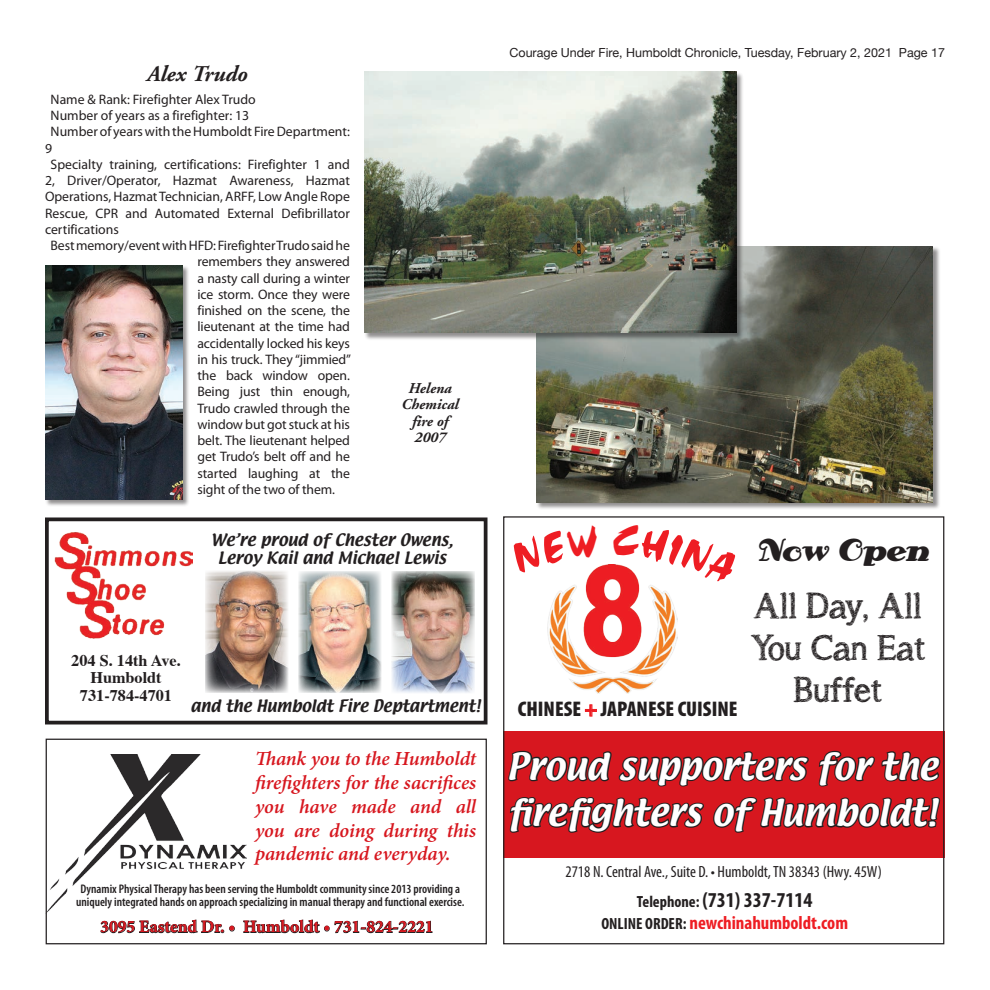
<style>
.page{position:relative;width:990px;height:990px;background:#fff}
.page>*{position:absolute;margin:0;border:0;box-sizing:border-box;transform-origin:0 0}
.t1{font:35px/42px "asongforjennifer";color:#231f20;text-align:center}
.t2{font:32.5px/46.2px "Textile";color:#fff}
.t3{font:31.25px "Antsy Pants";color:#231f20}
.t4{font:italic 700 22.5px "Adobe Garamond";color:#231f20}
.t5{font:900 condensed 21.25px "Myriad Pro";color:#231f20}
.t6{font:700 condensed 21.25px "Myriad Pro";color:#231f20}
.t7{font:italic 600 20px/23.8px "Minion Pro";letter-spacing:-.005em;color:#d7171f;text-align:justify}
.t8{font:700 condensed 18.75px "Myriad Pro";color:#ee1d23}
.t9{font:700 17.5px "Minion Pro";color:#d7171f}
.t10{font:condensed 16.25px "Myriad Pro";color:#231f20}
.t11{font:700 16.25px/17.5px "Times";color:#231f20;text-align:center}
.t12{font:15px/18px "Textile";color:#231f20;text-align:center}
.t13{font:italic 700 15px/16.2px "Adobe Garamond";color:#231f20;text-align:center}
.t14{font:13.75px "Myriad Pro";letter-spacing:-.01em;color:#231f20}
.t15{font:600 condensed 12.5px/13.8px "Myriad Pro";color:#231f20;text-align:center}
.t16{font:12.5px "Helvetica Neue";color:#231f20}
.s1{color:#ee1d23}
.s2{font-size:16.25px}
.s3{font-size:16.25px;color:#231f20}
</style>
<div class="page">
<div style="left:503px;top:732px;width:441px;height:126px;background:#d7171f"></div>
<svg style="left:585px;top:704px;width:12px;height:13px"></svg>
<img style="left:559px;top:564px;width:119px;height:129px">
<svg style="left:508px;top:750px;width:433px;height:83px"></svg>
<svg style="left:100px;top:920px;width:124px;height:13px"></svg>
<svg style="left:230px;top:926px;width:4px;height:5px"></svg>
<svg style="left:243px;top:920px;width:190px;height:13px"></svg>
<img style="left:45px;top:755px;width:202px;height:158px">
<div style="left:46px;top:739px;width:441px;height:205px;border:1px solid #231f20"></div>
<div style="left:45px;top:518px;width:443px;height:206px;border:4px solid #231f20"></div>
<img style="left:54px;top:532px;width:138px;height:107px">
<img style="left:205px;top:571px;width:83px;height:122px">
<img style="left:299px;top:571px;width:82px;height:122px">
<img style="left:392px;top:571px;width:83px;height:123px">
<div style="left:45px;top:266px;width:145px;height:241px;background:#231f20;opacity:.5"></div>
<img style="left:45px;top:266px;width:137px;height:234px">
<div style="left:536px;top:247px;width:404px;height:263px;background:#231f20;opacity:.5"></div>
<img style="left:536px;top:247px;width:397px;height:256px">
<div style="left:365px;top:72px;width:379px;height:268px;background:#231f20;opacity:.5"></div>
<img style="left:365px;top:72px;width:371px;height:261px">
<svg style="left:507px;top:516px;width:95px;height:147px"></svg>
<svg style="left:609px;top:517px;width:131px;height:70px"></svg>
<h3 class="t4" style="left:147px;top:61px;width:102px">Alex Trudo</h3>
<p class="t14" style="left:51px;top:91px;width:207px">Name &amp; Rank: Firefighter Alex Trudo</p>
<p class="t14" style="left:51px;top:107px;width:200px">Number of years as a firefighter: 13</p>
<p class="t14" style="left:51px;top:123px;width:301px">Number of years with the Humboldt Fire Department:</p>
<p class="t14" style="left:45px;top:139px;width:9px">9</p>
<p class="t14" style="left:51px;top:156px;width:301px">Specialty training, certifications: Firefighter 1 and</p>
<p class="t14" style="left:45px;top:172px;width:306px">2, Driver/Operator, Hazmat Awareness, Hazmat</p>
<p class="t14" style="left:45px;top:188px;width:306px">Operations, Hazmat Technician, ARFF, Low Angle Rope</p>
<p class="t14" style="left:45px;top:204px;width:306px">Rescue, CPR and Automated External Defibrillator</p>
<p class="t14" style="left:45px;top:221px;width:75px">certifications</p>
<p class="t14" style="left:51px;top:237px;width:301px">Best memory/event with HFD: Firefighter Trudo said he</p>
<p class="t14" style="left:198px;top:253px;width:154px">remembers they answered</p>
<p class="t14" style="left:198px;top:269px;width:154px">a nasty call during a winter</p>
<p class="t14" style="left:198px;top:286px;width:154px">ice storm. Once they were</p>
<p class="t14" style="left:198px;top:302px;width:154px">finished on the scene, the</p>
<p class="t14" style="left:198px;top:318px;width:154px">lieutenant at the time had</p>
<p class="t14" style="left:198px;top:334px;width:154px">accidentally locked his keys</p>
<p class="t14" style="left:198px;top:351px;width:155px">in his truck. They “jimmied”</p>
<p class="t14" style="left:198px;top:367px;width:154px">the back window open.</p>
<p class="t14" style="left:198px;top:383px;width:154px">Being just thin enough,</p>
<p class="t14" style="left:198px;top:399px;width:154px">Trudo crawled through the</p>
<p class="t14" style="left:198px;top:416px;width:154px">window but got stuck at his</p>
<p class="t14" style="left:198px;top:432px;width:154px">belt. The lieutenant helped</p>
<p class="t14" style="left:198px;top:448px;width:154px">get Trudo’s belt off and he</p>
<p class="t14" style="left:198px;top:464px;width:154px">started laughing at the</p>
<p class="t14" style="left:198px;top:481px;width:139px">sight of the two of them.</p>
<p class="t13" style="left:402px;top:381px;width:59px">Helena<br>Chemical fire of<br>2007</p>
<p class="t12" style="left:211px;top:531px;width:244px">We’re proud of Chester Owens,<br>Leroy Kail and Michael Lewis</p>
<p class="t11" style="left:71px;top:652px;width:111px">204 S. 14th Ave.<br>Humboldt<br>731-784-4701</p>
<p class="t12" style="left:191px;top:698px;width:291px">and the Humboldt Fire Deptartment!</p>
<h3 class="t7" style="left:255px;top:747px;width:223px">Thank you to the Humboldt firefighters for the sacrifices you have made and all you are doing during this pandemic and everyday.</h3>
<p class="t15" style="left:76px;top:882px;width:390px">Dynamix Physical Therapy has been serving the Humboldt community since 2013 providing a uniquely integrated hands on approach specializing in manual therapy and functional exercise.</p>
<p class="t9" style="left:100px;top:915px;width:335px">3095 Eastend Dr. • Humboldt • 731-824-2221</p>
<p class="t16" style="left:509px;top:45px;width:437px">Courage Under Fire, Humboldt Chronicle, Tuesday, February 2, 2021 Page 17</p>
<h3 class="t5" style="left:518px;top:697px;width:221px">CHINESE <span class="s1">+</span> JAPANESE CUISINE</h3>
<h3 class="t3" style="left:759px;top:531px;width:172px">Now Open</h3>
<h1 class="t1" style="left:751px;top:585px;width:176px">All Day, All<br>You Can Eat<br>Buffet</h1>
<h2 class="t2" style="left:507px;top:745px;width:432px">Proud supporters for the firefighters of Humboldt!</h2>
<p class="t10" style="left:565px;top:862px;width:318px">2718 N. Central Ave., Suite D. • Humboldt, TN 38343 (Hwy. 45W)</p>
<h3 class="t6" style="left:637px;top:887px;width:177px"><span class="s2">Telephone:</span> (731) 337-7114</h3>
<h3 class="t8" style="left:601px;top:911px;width:248px"><span class="s3">ONLINE ORDER:</span> newchinahumboldt.com</h3>
</div>
